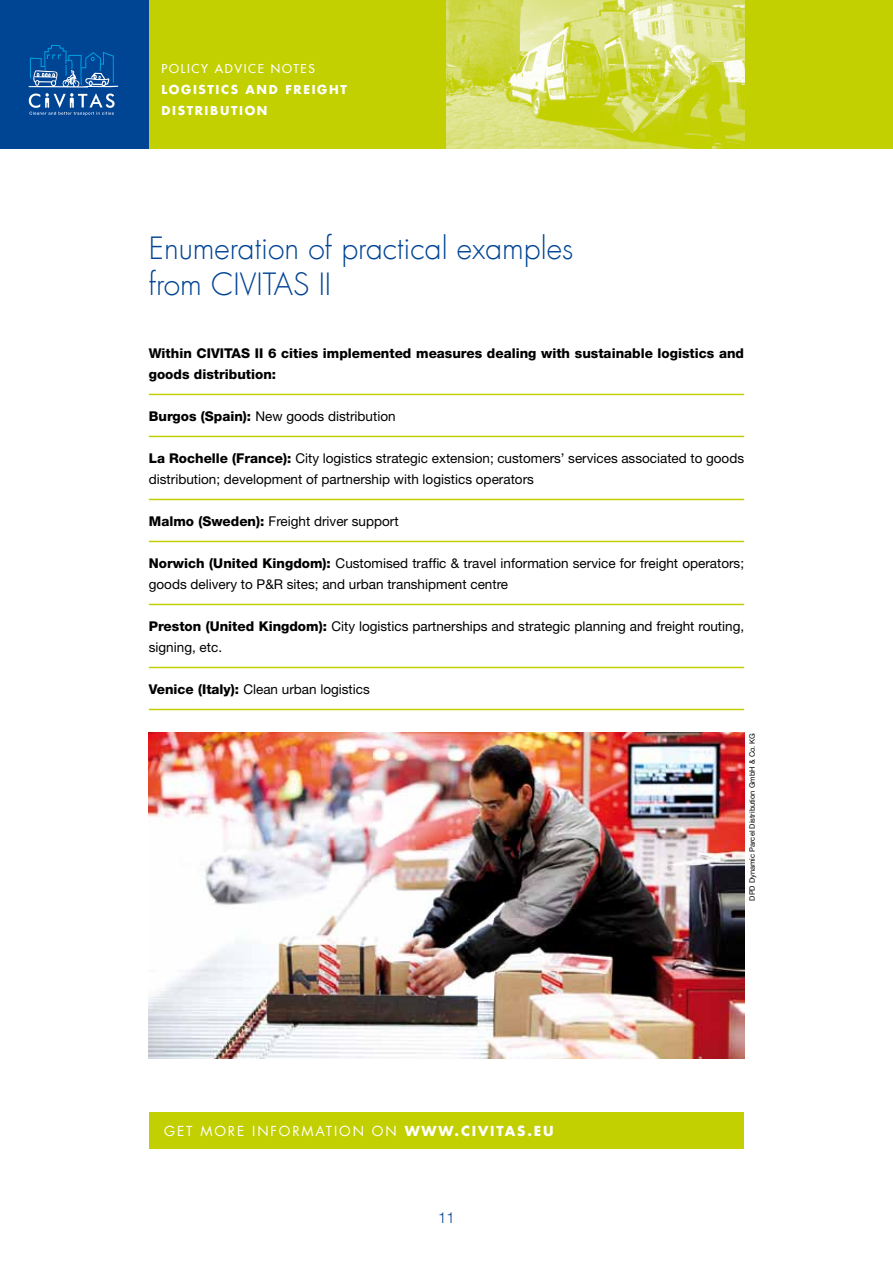
<style>
.page{position:relative;width:893px;height:1263px;background:#fff}
.page>*{position:absolute;margin:0;border:0;box-sizing:border-box;transform-origin:0 0}
.t1{font:300 30px/36px "Futura Com";color:#004494}
.t2{font:300 15px "Helvetica Neue LT Pro";color:#004494}
.t3{font:13.5px/21px "Helvetica Neue LT Pro";color:#000}
.t4{font:800 13.5px/21px "Helvetica Neue LT Pro";color:#000}
.t5{font:13.5px "Futura Com";letter-spacing:.14em;color:#fff}
.t6{font:700 12px/21px "Futura Com";letter-spacing:.14em;color:#fff}
.t7{font:500 12px "Futura Com";letter-spacing:.14em;color:#fff}
.t8{font:7.5px "Helvetica Neue LT Pro";color:#000}
.s1{font-weight:800}
.s2{font-weight:700}
</style>
<div class="page">
<div style="left:0;top:0;width:893px;height:149px;background:#c2cf00"></div>
<div style="left:0;top:0;width:149px;height:149px;background:#004494"></div>
<svg style="left:29px;top:45px;width:89px;height:70px"></svg>
<img style="left:446px;top:0;width:298px;height:149px">
<hr style="left:149px;top:394px;width:595px;height:1px;background:#c2cf00">
<hr style="left:149px;top:436px;width:595px;height:1px;background:#c2cf00">
<hr style="left:149px;top:499px;width:595px;height:1px;background:#c2cf00">
<hr style="left:149px;top:541px;width:595px;height:1px;background:#c2cf00">
<hr style="left:149px;top:604px;width:595px;height:1px;background:#c2cf00">
<hr style="left:149px;top:667px;width:595px;height:1px;background:#c2cf00">
<hr style="left:149px;top:709px;width:595px;height:1px;background:#c2cf00">
<div style="left:149px;top:1112px;width:595px;height:36px;background:#c2cf00"></div>
<img style="left:149px;top:733px;width:595px;height:326px">
<p class="t7" style="left:162px;top:60px;width:155px">POLICY ADVICE N OTE S</p>
<p class="t6" style="left:162px;top:79px;width:187px">LOGISTICS AND FREIGHT<br>DISTRIBUTION</p>
<h1 class="t1" style="left:149px;top:230px;width:426px">Enumeration of practical examples from CIVITAS II</h1>
<p class="t4" style="left:149px;top:342px;width:597px">Within CIVITAS II 6 cities implemented measures dealing with sustainable logistics and goods distribution:</p>
<p class="t3" style="left:149px;top:405px;width:248px"><span class="s1">Burgos (Spain):</span> New goods distribution</p>
<p class="t3" style="left:149px;top:447px;width:597px"><span class="s1">La Rochelle (France):</span> City logistics strategic extension; customers’ services associated to goods distribution; development of partnership with logistics operators</p>
<p class="t3" style="left:149px;top:510px;width:251px"><span class="s1">Malmo (Sweden):</span> Freight driver support</p>
<p class="t3" style="left:149px;top:552px;width:597px"><span class="s1">Norwich (United Kingdom):</span> Customised traffic &amp; travel information service for freight operators; goods delivery to P&amp;R sites; and urban transhipment centre</p>
<p class="t3" style="left:149px;top:615px;width:597px"><span class="s1">Preston (United Kingdom):</span> City logistics partnerships and strategic planning and freight routing, signing, etc.</p>
<p class="t3" style="left:149px;top:678px;width:223px"><span class="s1">Venice (Italy):</span> Clean urban logistics</p>
<p class="t5" style="left:164px;top:1122px;width:391px">GET MORE INFORMATION ON <span class="s2">WWW.CIVITAS.EU</span></p>
<p class="t2" style="left:438px;top:1208px;width:18px">11</p>
<p class="t8" style="left:748px;top:901px;width:169px;rotate:-90deg">DPD Dynamic Parcel Distribution GmbH &amp; Co. KG</p>
</div>
